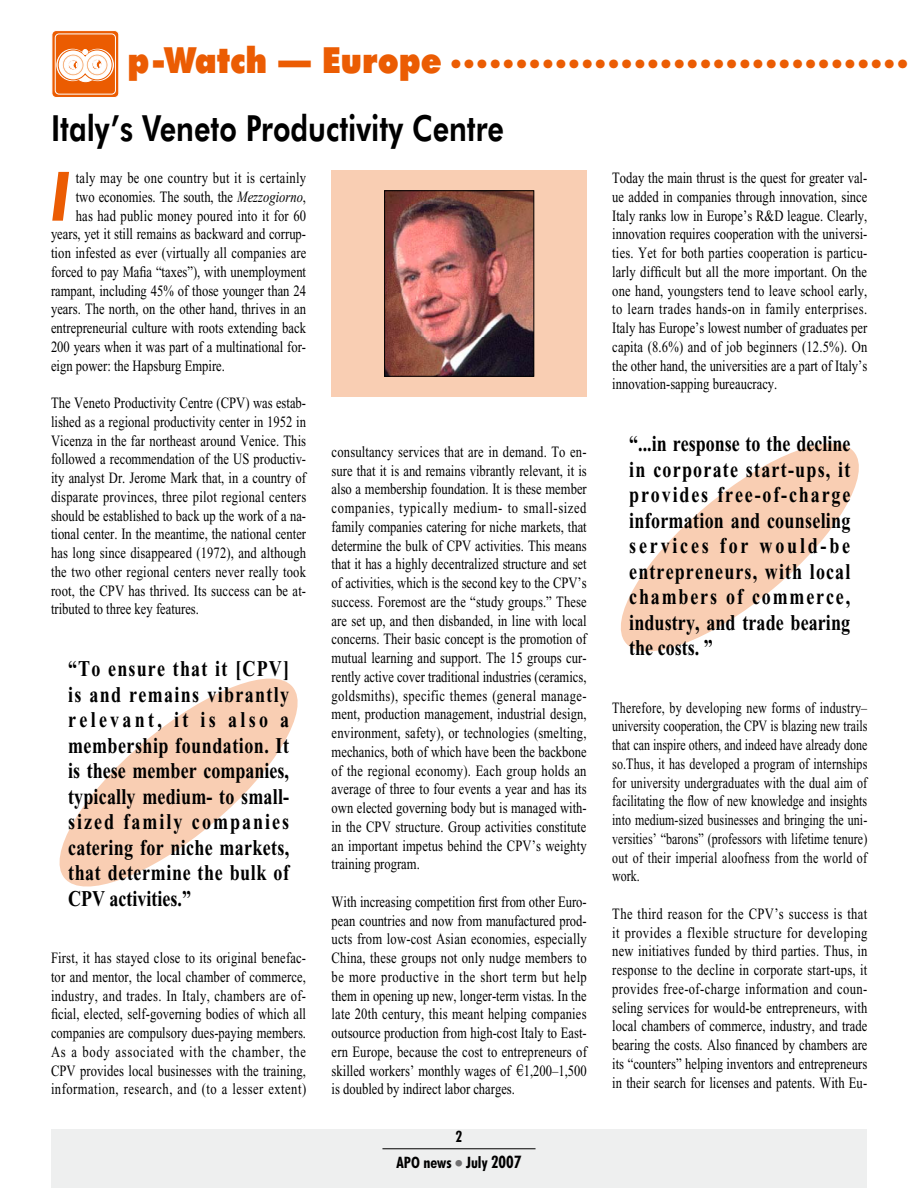
<style>
.page{position:relative;width:918px;height:1188px;background:#fff}
.page>*{position:absolute;margin:0;border:0;box-sizing:border-box;transform-origin:0 0}
.t1{font:italic 700 68.25px "Futura BT";color:#eb5c03;scale:.8 1}
.t2{font:800 36px "Gill Sans";color:#eb5c03}
.t3{font:800 36px "Futura BT";color:#000;scale:.8 1}
.t4{font:700 22.5px/25.5px "Times New Roman";letter-spacing:.02em;color:#000;text-align:justify;scale:.8 1}
.t5{font:15.75px/18.8px "Times New Roman";color:#000;text-align:justify;scale:.8 1}
.t6{font:15.75px/18.8px "Times New Roman";color:#000;text-align:justify;scale:.76 1}
.t7{font:15.75px "Times New Roman";letter-spacing:.025em;color:#000;scale:.8 1}
.t8{font:700 condensed 15.75px "Futura BT";color:#000}
.s1{font-family:"Futura BT";font-weight:900}
.s2{font-style:italic}
.s3{font-family:"Koz Min Pro"}
.s4{font-family:"Ryumin";font-weight:300;font-stretch:normal;font-size:7.5px;color:#727172}
.s5{font-size:17.25px}
</style>
<div class="page">
<div style="left:51px;top:1129px;width:816px;height:59px;background:#eeefef"></div>
<hr style="left:382px;top:1148px;width:154px;height:1px;background:#000">
<svg style="left:620px;top:443px;width:239px;height:209px"></svg>
<svg style="left:59px;top:678px;width:239px;height:209px"></svg>
<div style="left:332px;top:170px;width:255px;height:227px;background:#f9ceb3"></div>
<img style="left:386px;top:193px;width:146px;height:181px">
<div style="left:384px;top:191px;width:150px;height:185px;border:1px solid #000"></div>
<svg style="left:52px;top:31px;width:67px;height:66px"></svg>
<div style="left:52px;top:31px;width:67px;height:66px;border:1px solid #fff;border-radius:4px"></div>
<div style="left:55px;top:34px;width:60px;height:60px;background:#eb5c01;border-radius:4px"></div>
<div style="left:55px;top:34px;width:61px;height:61px;border:1px solid #fff;border-radius:4px"></div>
<div style="left:74px;top:59px;width:23px;height:23px;border:1px solid #fff;border-radius:50%"></div>
<svg style="left:56px;top:48px;width:58px;height:33px;background:#f8cfb3"></svg>
<h2 class="t2" style="left:128px;top:34px;width:783px"><span class="s1">p-Watch — Europe</span> ...................................</h2>
<h2 class="t3" style="left:51px;top:107px;width:568px">Italy’s Veneto Productivity Centre</h2>
<h1 class="t1" style="left:51px;top:155px;width:26px">I</h1>
<p class="t7" style="left:76px;top:169px;width:290px">taly may be one country but it is certainly</p>
<p class="t5" style="left:76px;top:187px;width:289px">two economies. The south, the <span class="s2">Mezzogiorno</span>,</p>
<p class="t5" style="left:76px;top:206px;width:289px">has had public money poured into it for 60</p>
<p class="t5" style="left:51px;top:225px;width:320px">years, yet it still remains as backward and corrup-</p>
<p class="t5" style="left:51px;top:244px;width:321px">tion infested as ever (virtually all companies are</p>
<p class="t5" style="left:51px;top:262px;width:320px">forced to pay Mafia “taxes”), with unemployment</p>
<p class="t5" style="left:51px;top:281px;width:320px">rampant, including 45% of those younger than 24</p>
<p class="t5" style="left:51px;top:300px;width:320px">years. The north, on the other hand, thrives in an</p>
<p class="t5" style="left:51px;top:319px;width:320px">entrepreneurial culture with roots extending back</p>
<p class="t5" style="left:51px;top:337px;width:320px">200 years when it was part of a multinational for-</p>
<p class="t5" style="left:51px;top:356px;width:219px">eign power: the Hapsburg Empire.</p>
<p class="t5" style="left:51px;top:394px;width:321px">The Veneto Productivity Centre (CPV) was estab&shy;lished as a regional productivity center in 1952 in Vicenza in the far northeast around Venice. This followed a recommendation of the US productiv&shy;ity analyst Dr. Jerome Mark that, in a country of disparate provinces, three pilot regional centers should be established to back up the work of a na&shy;tional center. In the meantime, the national center has long since disappeared (1972), and although the two other regional centers never really took root, the CPV has thrived. Its success can be at&shy;tributed to three key features.</p>
<p class="t4" style="left:68px;top:656px;width:278px">“To ensure that it [CPV] is and remains vibrantly relevant, it is also a membership foundation. It is these member companies, typically medium- to small&shy;sized family companies catering for niche markets, that determine the bulk of CPV activities.”</p>
<p class="t5" style="left:51px;top:949px;width:321px">First, it has stayed close to its original benefac&shy;tor and mentor, the local chamber of commerce, industry, and trades. In Italy, chambers are of&shy;ficial, elected, self-governing bodies of which all companies are compulsory dues-paying members.<br>As a body associated with the chamber, the CPV provides local businesses with the training, information, research, and (to a lesser extent)</p>
<p class="t5" style="left:332px;top:442px;width:320px">consultancy services that are in demand. To en&shy;sure that it is and remains vibrantly relevant, it is also a membership foundation. It is these member companies, typically medium- to small-sized family companies catering for niche markets, that determine the bulk of CPV activities. This means that it has a highly decentralized structure and set of activities, which is the second key to the CPV’s success. Foremost are the “study groups.” These are set up, and then disbanded, in line with local concerns. Their basic concept is the promotion of mutual learning and support. The 15 groups cur&shy;rently active cover traditional industries (ceramics, goldsmiths), specific themes (general manage&shy;ment, production management, industrial design, environment, safety), or technologies (smelting, mechanics, both of which have been the backbone of the regional economy). Each group holds an average of three to four events a year and has its own elected governing body but is managed with&shy;in the CPV structure. Group activities constitute an important impetus behind the CPV’s weighty training program.</p>
<p class="t5" style="left:332px;top:892px;width:321px">With increasing competition first from other Euro&shy;pean countries and now from manufactured prod&shy;ucts from low-cost Asian economies, especially China, these groups not only nudge members to be more productive in the short term but help them in opening up new, longer-term vistas. In the late 20th century, this meant helping companies outsource production from high-cost Italy to East&shy;ern Europe, because the cost to entrepreneurs of skilled workers’ monthly wages of <span class="s3">€</span>1,200–1,500 is doubled by indirect labor charges.</p>
<p class="t8" style="left:397px;top:1153px;width:126px">APO news <span class="s4">●</span> July <span class="s5">2007</span></p>
<p class="t5" style="left:612px;top:169px;width:321px">Today the main thrust is the quest for greater val&shy;ue added in companies through innovation, since Italy ranks low in Europe’s R&amp;D league. Clearly, innovation requires cooperation with the universi&shy;ties. Yet for both parties cooperation is particu&shy;larly difficult but all the more important. On the one hand, youngsters tend to leave school early, to learn trades hands-on in family enterprises.<br>Italy has Europe’s lowest number of graduates per capita (8.6%) and of job beginners (12.5%). On the other hand, the universities are a part of Italy’s innovation-sapping bureaucracy.</p>
<h3 class="t4" style="left:629px;top:431px;width:278px">“...in response to the decline in corporate start-ups, it provides free-of-charge information and counseling services for would-be entrepreneurs, with local chambers of commerce, industry, and trade bearing the costs. ”</h3>
<p class="t6" style="left:612px;top:698px;width:337px">Therefore, by developing new forms of industry– university cooperation, the CPV is blazing new trails that can inspire others, and indeed have already done so.Thus, it has developed a program of internships for university undergraduates with the dual aim of facilitating the flow of new knowledge and insights into medium-sized businesses and bringing the uni&shy;versities’ “barons” (professors with lifetime tenure) out of their imperial aloofness from the world of work.</p>
<p class="t5" style="left:612px;top:904px;width:321px">The third reason for the CPV’s success is that it provides a flexible structure for developing new initiatives funded by third parties. Thus, in response to the decline in corporate start-ups, it provides free-of-charge information and coun&shy;seling services for would-be entrepreneurs, with local chambers of commerce, industry, and trade bearing the costs. Also financed by chambers are its “counters” helping inventors and entrepreneurs in their search for licenses and patents. With Eu-</p>
</div>
